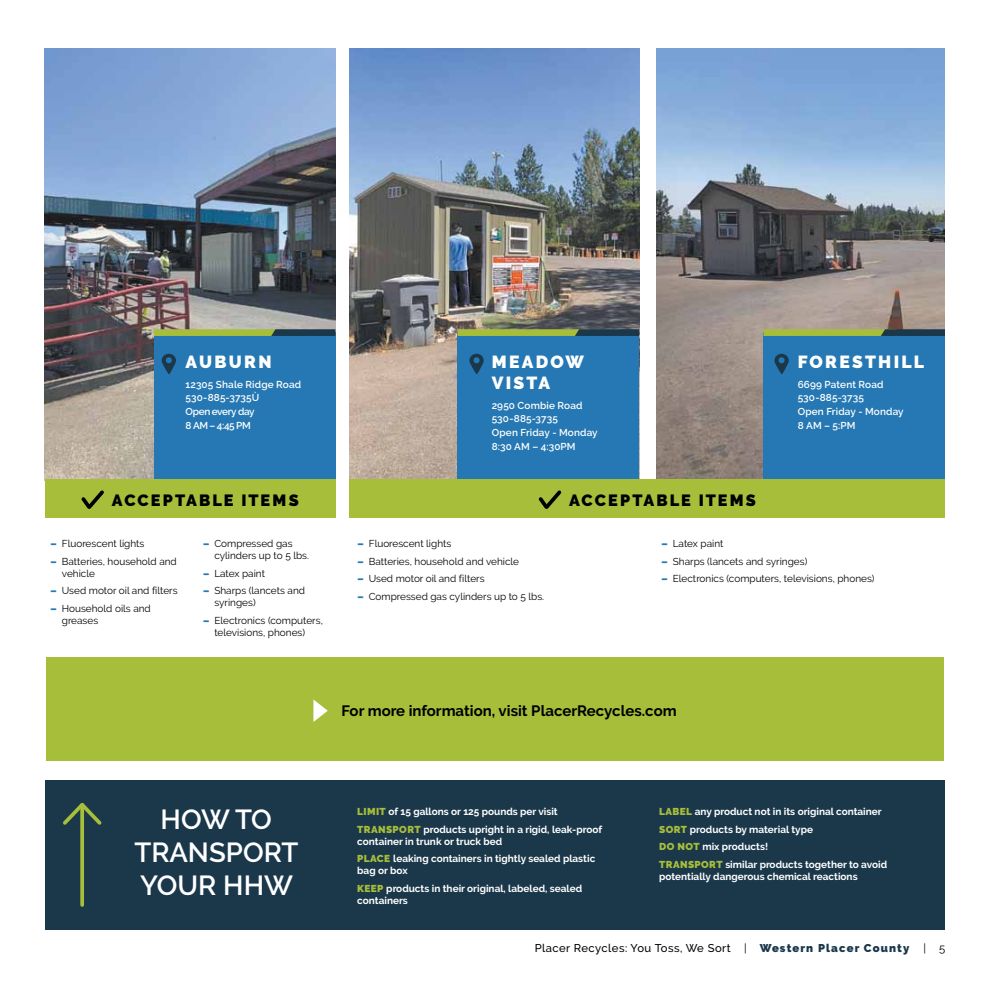
<style>
.page{position:relative;width:990px;height:990px;background:#fff}
.page>*{position:absolute;margin:0;border:0;box-sizing:border-box;transform-origin:0 0}
.t1{font:600 27.5px/33px "Raleway";color:#fff}
.t2{font:900 17.5px/21px "Raleway";letter-spacing:.135em;color:#fff}
.t3{font:900 16.25px "Raleway";letter-spacing:.14em;color:#000}
.t4{font:700 15px "Raleway";color:#000}
.t5{font:500 11.25px "Raleway";letter-spacing:.04em;color:#000}
.t6{font:11.25px "Raleway";color:#000}
.t7{font:10px/12px "Raleway";color:#000}
.t8{font:700 10px/12px "Raleway";color:#fff}
.t9{font:600 10px/13.8px "Raleway";letter-spacing:.015em;color:#fff}
.t10{font:900 10px "Raleway";color:#a7be3a}
.s1{font-weight:900;color:#2578b3}
.s2{font-weight:900;color:#a7be3a}
.s3{font-weight:400}
.s4{font-weight:900;color:#1b384b}
</style>
<div class="page">
<div style="left:46px;top:657px;width:898px;height:103px;background:#a7be3a"></div>
<img style="left:45px;top:49px;width:290px;height:430px">
<img style="left:657px;top:49px;width:288px;height:430px">
<img style="left:350px;top:49px;width:289px;height:430px">
<div style="left:45px;top:780px;width:900px;height:150px;background:#1b384b"></div>
<div style="left:154px;top:333px;width:181px;height:147px;background:#2578b3"></div>
<svg style="left:154px;top:329px;width:181px;height:7px"></svg>
<div style="left:458px;top:333px;width:181px;height:147px;background:#2578b3"></div>
<svg style="left:458px;top:329px;width:181px;height:7px"></svg>
<div style="left:763px;top:333px;width:182px;height:147px;background:#2578b3"></div>
<svg style="left:763px;top:329px;width:182px;height:7px"></svg>
<div style="left:45px;top:479px;width:290px;height:39px;background:#a7be3a"></div>
<svg style="left:81px;top:490px;width:23px;height:19px"></svg>
<div style="left:350px;top:479px;width:595px;height:39px;background:#a7be3a"></div>
<svg style="left:538px;top:490px;width:24px;height:19px"></svg>
<svg style="left:162px;top:354px;width:14px;height:20px"></svg>
<svg style="left:80px;top:828px;width:4px;height:77px"></svg>
<svg style="left:63px;top:803px;width:39px;height:25px"></svg>
<svg style="left:313px;top:699px;width:15px;height:23px"></svg>
<svg style="left:774px;top:354px;width:15px;height:20px"></svg>
<svg style="left:469px;top:354px;width:15px;height:20px"></svg>
<h2 class="t2" style="left:186px;top:352px;width:73px">AUBURN</h2>
<p class="t9" style="left:186px;top:377px;width:117px">12305 Shale Ridge Road<br>530-885-3735Ù<br>Open every day<br>8 AM – 4:45 PM</p>
<h2 class="t2" style="left:492px;top:352px;width:77px">MEADOW<br>VISTA</h2>
<p class="t9" style="left:492px;top:398px;width:107px">2950 Combie Road<br>530-885-3735<br>Open Friday - Monday<br>8:30 AM – 4:30PM</p>
<h2 class="t2" style="left:798px;top:352px;width:69px">FORESTH</h2>
<h2 class="t2" style="left:894px;top:352px;width:20px">ILL</h2>
<p class="t9" style="left:798px;top:377px;width:107px">6699 Patent Road<br>530-885-3735<br>Open Friday - Monday<br>8 AM – 5:PM</p>
<h3 class="t3" style="left:112px;top:491px;width:76px">ACCEPTABL</h3>
<h3 class="t3" style="left:224px;top:491px;width:63px">E ITEMS</h3>
<h3 class="t3" style="left:569px;top:491px;width:76px">ACCEPTABL</h3>
<h3 class="t3" style="left:681px;top:491px;width:63px">E ITEMS</h3>
<p class="t7" style="left:51px;top:537px;width:95px"><span class="s1">–</span> Fluorescent lights</p>
<p class="t7" style="left:62px;top:555px;width:116px;text-indent:-11px"><span class="s1">–</span> Batteries, household and vehicle</p>
<p class="t7" style="left:51px;top:585px;width:129px"><span class="s1">–</span> Used motor oil and filters</p>
<p class="t7" style="left:62px;top:602px;width:90px;text-indent:-11px"><span class="s1">–</span> Household oils and greases</p>
<p class="t7" style="left:662px;top:537px;width:63px"><span class="s1">–</span> Latex paint</p>
<p class="t7" style="left:662px;top:555px;width:147px"><span class="s1">–</span> Sharps (lancets and syringes)</p>
<p class="t7" style="left:662px;top:573px;width:215px"><span class="s1">–</span> Electronics (computers, televisions, phones)</p>
<p class="t7" style="left:358px;top:537px;width:95px"><span class="s1">–</span> Fluorescent lights</p>
<p class="t7" style="left:358px;top:555px;width:163px"><span class="s1">–</span> Batteries, household and vehicle</p>
<p class="t7" style="left:358px;top:573px;width:129px"><span class="s1">–</span> Used motor oil and filters</p>
<p class="t7" style="left:358px;top:590px;width:188px"><span class="s1">–</span> Compressed gas cylinders up to 5 lbs.</p>
<p class="t7" style="left:214px;top:537px;width:96px;text-indent:-11px"><span class="s1">–</span> Compressed gas cylinders up to 5 lbs.</p>
<p class="t7" style="left:203px;top:567px;width:63px"><span class="s1">–</span> Latex paint</p>
<p class="t7" style="left:214px;top:585px;width:92px;text-indent:-11px"><span class="s1">–</span> Sharps (lancets and syringes)</p>
<p class="t7" style="left:214px;top:614px;width:110px;text-indent:-11px"><span class="s1">–</span> Electronics (computers, televisions, phones)</p>
<h1 class="t1" style="left:135px;top:803px;width:137px;text-indent:26px">HOW TO<br>TRAN</h1>
<h1 class="t1" style="left:140px;top:836px;width:160px;text-align:right">SPORT<br>YOUR HHW</h1>
<h3 class="t4" style="left:342px;top:703px;width:337px">For more information, visit PlacerRecycles.com</h3>
<p class="t8" style="left:357px;top:803px;width:202px;line-height:17.6px"><span class="s2">LIM IT</span> of 15 gallons or 125 pounds per visit<br><span class="s2">TRANS</span></p>
<p class="t8" style="left:357px;top:823px;width:246px;text-indent:66px">products upright in a rigid, leak-proof container in trunk or truck bed</p>
<p class="t10" style="left:357px;top:853px;width:8px">PLAC</p>
<p class="t10" style="left:393px;top:823px;width:15px">PORT</p>
<p class="t8" style="left:357px;top:853px;width:240px;text-indent:27px"><span class="s2">E</span> leaking containers in tightly sealed plastic bag or box</p>
<p class="t8" style="left:357px;top:882px;width:226px"><span class="s2">KEEP</span> products in their original, labeled, sealed containers</p>
<p class="t8" style="left:659px;top:803px;width:224px;line-height:17.6px"><span class="s2">LAB EL</span> any product not in its original container<br><span class="s2">SORT</span></p>
<p class="t8" style="left:690px;top:823px;width:125px">products by material type</p>
<p class="t10" style="left:659px;top:841px;width:27px">DO NOT</p>
<p class="t8" style="left:702px;top:841px;width:67px">mix products!</p>
<p class="t10" style="left:659px;top:859px;width:15px">TRANS</p>
<p class="t10" style="left:695px;top:859px;width:15px">PORT</p>
<p class="t8" style="left:659px;top:858px;width:230px;text-indent:66px">similar products together to avoid potentially dangerous chemical reactions</p>
<p class="t5" style="left:535px;top:942px;width:376px">Placer Recycles: You Toss, We Sort <span class="s3">|</span> <span class="s4">WESTERN PLACER COUNTY</span></p>
<p class="t6" style="left:923px;top:942px;width:23px">| 5</p>
</div>
